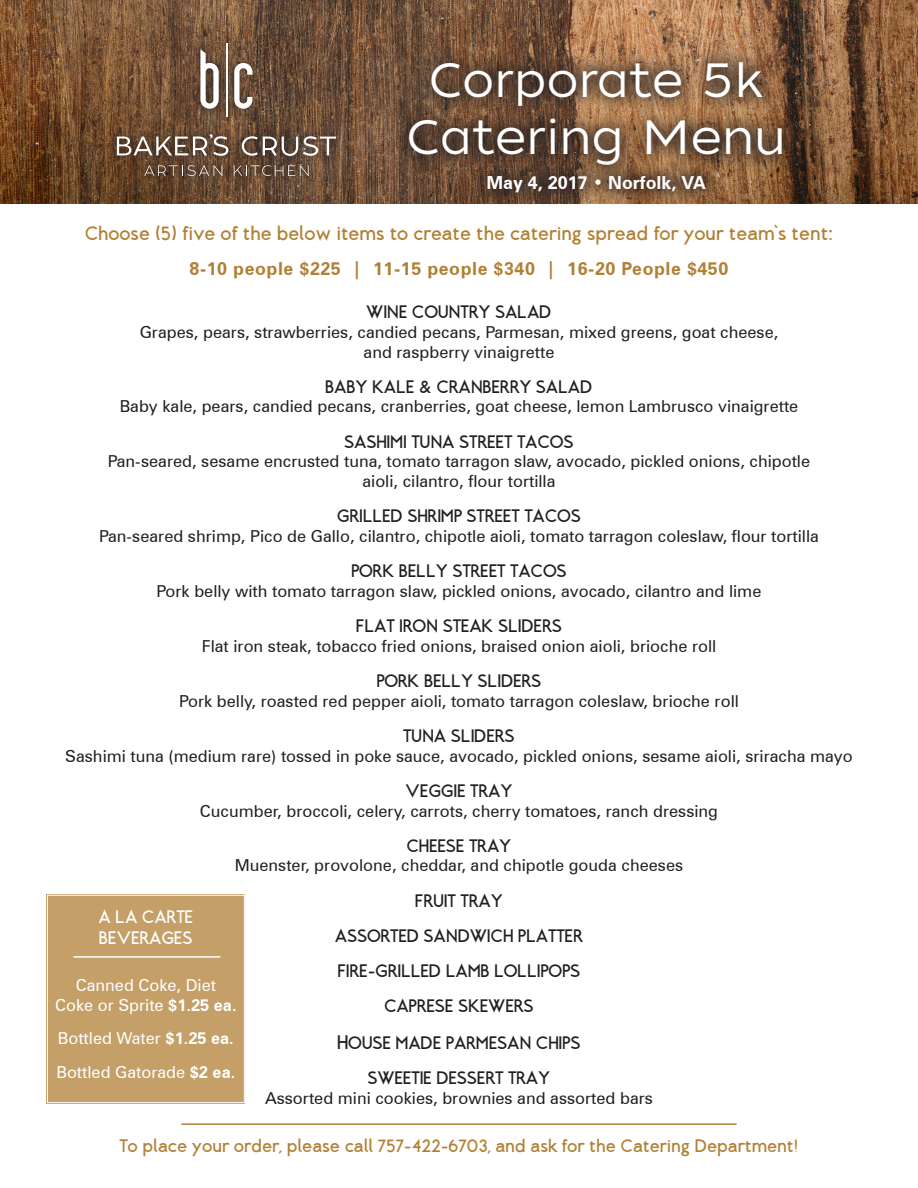
<style>
.page{position:relative;width:918px;height:1188px;background:#fff}
.page>*{position:absolute;margin:0;border:0;box-sizing:border-box;transform-origin:0 0}
.t1{font:48px/57.6px "Tide Sans 300 Lil Kahuna";color:#fff;text-align:center}
.t2{font:700 19.5px "Brixton";letter-spacing:.05em;color:#b18035}
.t3{font:700 18px "Brixton";letter-spacing:.05em;color:#231f20}
.t4{font:700 18px "Brixton";letter-spacing:.05em;color:#b18035}
.t5{font:700 18px "Zurich BT";letter-spacing:.03em;color:#b18035}
.t6{font:700 18px "Zurich BT";color:#fff}
.t7{font:700 18px "Brixton";letter-spacing:.05em;color:#fff}
.t8{font:16.5px/19.8px "Zurich BT";color:#231f20;text-align:center}
.t9{font:16.5px/19.8px "Zurich BT";color:#fff;text-align:center}
.s1{font-size:19.5px}
.s2{font-weight:700}
</style>
<div class="page">
<img style="left:0;top:0;width:918px;height:204px">
<div style="left:390px;top:44px;width:411px;height:139px;background:#231f20;opacity:.75"></div>
<div style="left:107px;top:35px;width:238px;height:150px;background:#231f20;opacity:.75"></div>
<svg style="left:234px;top:63px;width:19px;height:46px"></svg>
<hr style="left:226px;top:44px;width:1px;height:73px;background:#fff">
<svg style="left:200px;top:49px;width:19px;height:60px"></svg>
<svg style="left:144px;top:165px;width:78px;height:11px"></svg>
<svg style="left:234px;top:165px;width:75px;height:11px"></svg>
<svg style="left:117px;top:134px;width:111px;height:22px"></svg>
<svg style="left:242px;top:136px;width:94px;height:20px"></svg>
<hr style="left:181px;top:1123px;width:556px;height:2px;background:#b18035">
<div style="left:468px;top:157px;width:255px;height:53px;background:#231f20;opacity:.75"></div>
<div style="left:46px;top:894px;width:199px;height:210px;background:#c49f67"></div>
<div style="left:47px;top:895px;width:198px;height:208px;border:1px solid #fff"></div>
<hr style="left:73px;top:956px;width:147px;height:2px;background:#fff">
<p class="t1" style="left:406px;top:52px;width:382px">Corporate 5k<br>Catering Menu</p>
<p class="t6" style="left:486px;top:172px;width:221px">May 4, 2017 • Norfolk, VA</p>
<p class="t2" style="left:85px;top:222px;width:749px">Choose (5) five of the below items to create the catering spread for your team’s tent:</p>
<p class="t5" style="left:190px;top:258px;width:540px">8-10 people $225 | 11-15 people $340 | 16-20 People $450</p>
<p class="t3" style="left:367px;top:302px;width:186px">WINE COUNTRY SALAD</p>
<p class="t8" style="left:140px;top:322px;width:640px">Grapes, pears, strawberries, candied pecans, Parmesan, mixed greens, goat cheese, and raspberry vinaigrette</p>
<p class="t3" style="left:326px;top:376px;width:268px">BABY KALE &amp; CRANBERRY SALAD</p>
<p class="t8" style="left:120px;top:397px;width:680px">Baby kale, pears, candied pecans, cranberries, goat cheese, lemon Lambrusco vinaigrette</p>
<p class="t3" style="left:345px;top:431px;width:230px">SASHIMI TUNA STREET TACOS</p>
<p class="t8" style="left:108px;top:451px;width:704px">Pan-seared, sesame encrusted tuna, tomato tarragon slaw, avocado, pickled onions, chipotle</p>
<p class="t8" style="left:363px;top:471px;width:195px">aioli, cilantro, flour tortilla</p>
<p class="t3" style="left:338px;top:506px;width:244px">GRILLED SHRIMP STREET TACOS</p>
<p class="t8" style="left:99px;top:526px;width:721px">Pan-seared shrimp, Pico de Gallo, cilantro, chipotle aioli, tomato tarragon coleslaw, flour tortilla</p>
<p class="t3" style="left:352px;top:561px;width:216px">PORK BELLY STREET TACOS</p>
<p class="t8" style="left:157px;top:581px;width:606px">Pork belly with tomato tarragon slaw, pickled onions, avocado, cilantro and lime</p>
<p class="t3" style="left:357px;top:616px;width:206px">FLAT IRON STEAK SLIDERS</p>
<p class="t8" style="left:202px;top:636px;width:516px">Flat iron steak, tobacco fried onions, braised onion aioli, brioche roll</p>
<p class="t3" style="left:377px;top:671px;width:165px">PORK BELLY SLIDERS</p>
<p class="t8" style="left:179px;top:691px;width:561px">Pork belly, roasted red pepper aioli, tomato tarragon coleslaw, brioche roll</p>
<p class="t3" style="left:404px;top:725px;width:112px">TUNA SLIDERS</p>
<p class="t8" style="left:65px;top:746px;width:789px">Sashimi tuna (medium rare) tossed in poke sauce, avocado, pickled onions, sesame aioli, sriracha mayo</p>
<p class="t3" style="left:406px;top:780px;width:108px">VEGGIE TRAY</p>
<p class="t8" style="left:200px;top:801px;width:520px">Cucumber, broccoli, celery, carrots, cherry tomatoes, ranch dressing</p>
<p class="t3" style="left:407px;top:835px;width:105px">CHEESE TRAY</p>
<p class="t8" style="left:235px;top:856px;width:450px">Muenster, provolone, cheddar, and chipotle gouda cheeses</p>
<p class="t3" style="left:416px;top:890px;width:88px">FRUIT TRAY</p>
<p class="t3" style="left:335px;top:925px;width:249px">ASSORTED SANDWICH PLATTER</p>
<p class="t3" style="left:338px;top:960px;width:243px">FIRE-GRILLED LAMB LOLLIPOPS</p>
<p class="t3" style="left:385px;top:995px;width:150px">CAPRESE SKEWERS</p>
<p class="t3" style="left:338px;top:1032px;width:244px"><span class="s1">H</span>OUSE MADE PARMESAN CHIPS</p>
<p class="t3" style="left:368px;top:1067px;width:183px">SWEETIE DESSERT TRAY</p>
<p class="t8" style="left:265px;top:1088px;width:389px">Assorted mini cookies, brownies and assorted bars</p>
<p class="t7" style="left:99px;top:906px;width:95px">A LA CARTE</p>
<p class="t7" style="left:100px;top:928px;width:94px">BEVERAGES</p>
<p class="t9" style="left:55px;top:975px;width:183px">Canned Coke, Diet<br>Coke or Sprite <span class="s2">$1.25 ea.</span></p>
<p class="t9" style="left:58px;top:1028px;width:177px">Bottled Water <span class="s2">$1.25 ea.</span></p>
<p class="t9" style="left:56px;top:1062px;width:180px">Bottled Gatorade <span class="s2">$2 ea.</span></p>
<p class="t4" style="left:120px;top:1136px;width:680px">To place your order, please call 757-422-6703, and ask for the Catering Department!</p>
</div>
